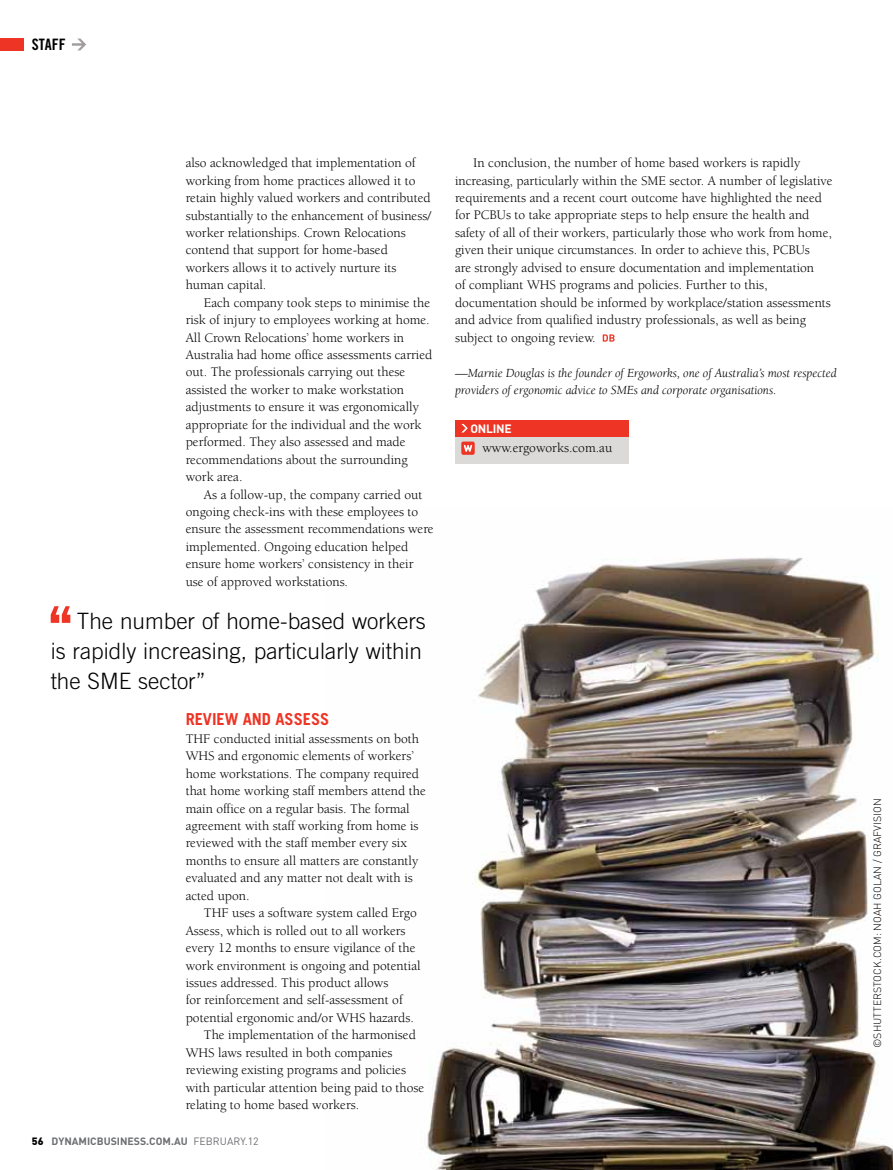
<style>
.page{position:relative;width:893px;height:1170px;background:#fff}
.page>*{position:absolute;margin:0;border:0;box-sizing:border-box;transform-origin:0 0}
.t1{font:300 22.5px/30px "Trade Gothic";color:#000}
.t2{font:700 16.5px "Trade Gothic";letter-spacing:-.005em;color:#ee3525}
.t3{font:15.75px "Trade Gothic Bold Cond Twenty";color:#000}
.t4{font:13.5px/17.4px "Berkeley";color:#000}
.t5{font:italic 12.75px/17.4px "Berkeley";color:#000}
.t6{font:700 12px "DIN";letter-spacing:-.02em;color:#fff}
.t7{font:300 10.5px "DIN";color:#000}
.t8{font:700 10.5px "DIN";color:#6d6e71}
.s1{font-weight:900;color:#000}
.s2{font-weight:400}
</style>
<div class="page">
<div style="left:0;top:38px;width:23px;height:13px;background:#ee3525"></div>
<svg style="left:72px;top:39px;width:14px;height:11px"></svg>
<img style="left:427px;top:557px;width:466px;height:612px">
<svg style="left:603px;top:334px;width:12px;height:7px"></svg>
<div style="left:455px;top:436px;width:174px;height:27px;background:#dcdad9"></div>
<div style="left:455px;top:420px;width:174px;height:16px;background:#ee3525"></div>
<svg style="left:461px;top:424px;width:7px;height:8px"></svg>
<div style="left:461px;top:441px;width:14px;height:14px;background:#ee3525;border-radius:2px"></div>
<svg style="left:464px;top:445px;width:8px;height:7px"></svg>
<svg style="left:51px;top:606px;width:19px;height:16px"></svg>
<p class="t3" style="left:32px;top:35px;width:35px">staff</p>
<p class="t4" style="left:186px;top:154px;width:247px">also acknowledged that implementation of working from home practices allowed it to retain highly valued workers and contributed substantially to the enhancement of business/ worker relationships. Crown Relocations contend that support for home-based workers allows it to actively nurture its human capital.</p>
<p class="t4" style="left:186px;top:294px;width:248px;text-indent:18px">Each company took steps to minimise the risk of injury to employees working at home.<br>All Crown Relocations’ home workers in Australia had home office assessments carried out. The professionals carrying out these assisted the worker to make workstation adjustments to ensure it was ergonomically appropriate for the individual and the work performed. They also assessed and made recommendations about the surrounding work area.</p>
<p class="t4" style="left:186px;top:486px;width:250px;text-indent:18px">As a follow-up, the company carried out ongoing check-ins with these employees to ensure the assessment recommendations were implemented. Ongoing education helped ensure home workers’ consistency in their use of approved workstations.</p>
<h1 class="t1" style="left:51px;top:605px;width:377px;text-indent:26px">The number of home-based workers is rapidly increasing, particularly within the SME sector”</h1>
<p class="t2" style="left:186px;top:709px;width:109px">REVIEW AND ASSESS</p>
<p class="t4" style="left:186px;top:730px;width:242px">THF conducted initial assessments on both WHS and ergonomic elements of workers’ home workstations. The company required that home working staff members attend the main office on a regular basis. The formal agreement with staff working from home is reviewed with the staff member every six months to ensure all matters are constantly evaluated and any matter not dealt with is acted upon.</p>
<p class="t4" style="left:204px;top:904px;width:214px">THF uses a software system called Ergo</p>
<p class="t4" style="left:186px;top:921px;width:221px">Assess, which is rolled out to all workers</p>
<p class="t4" style="left:186px;top:939px;width:231px">every 12 months to ensure vigilance of the</p>
<p class="t4" style="left:186px;top:956px;width:236px">work environment is ongoing and potential</p>
<p class="t4" style="left:186px;top:974px;width:204px">issues addressed. This product allows</p>
<p class="t4" style="left:186px;top:991px;width:219px">for reinforcement and self-assessment of</p>
<p class="t4" style="left:186px;top:1009px;width:230px">potential ergonomic and/or WHS hazards.</p>
<p class="t4" style="left:204px;top:1026px;width:213px">The implementation of the harmonised</p>
<p class="t4" style="left:186px;top:1043px;width:208px">WHS laws resulted in both companies</p>
<p class="t4" style="left:186px;top:1061px;width:222px">reviewing existing programs and policies</p>
<p class="t4" style="left:186px;top:1078px;width:240px">with particular attention being paid to those</p>
<p class="t4" style="left:186px;top:1096px;width:175px">relating to home based workers.</p>
<p class="t8" style="left:32px;top:1134px;width:228px"><span class="s1">56</span> DYNAMICBUSINESS.COM.AU <span class="s2">FEBRUARY.12</span></p>
<p class="t4" style="left:455px;top:154px;width:379px;text-indent:18px">In conclusion, the number of home based workers is rapidly increasing, particularly within the SME sector. A number of legislative requirements and a recent court outcome have highlighted the need for PCBUs to take appropriate steps to help ensure the health and safety of all of their workers, particularly those who work from home, given their unique circumstances. In order to achieve this, PCBUs<br>are strongly advised to ensure documentation and implementation<br>of compliant WHS programs and policies. Further to this, documentation should be informed by workplace/station assessments and advice from qualified industry professionals, as well as being subject to ongoing review.</p>
<p class="t5" style="left:455px;top:364px;width:383px">—Marnie Douglas is the founder of Ergoworks, one of Australia’s most respected providers of ergonomic advice to SMEs and corporate organisations.</p>
<p class="t6" style="left:470px;top:420px;width:43px">ONLINE</p>
<p class="t4" style="left:482px;top:440px;width:131px">www.ergoworks.com.au</p>
<p class="t7" style="left:871px;top:1047px;width:248px;rotate:-90deg">©shutterstock.com: Noah Golan / g rafvision</p>
</div>
